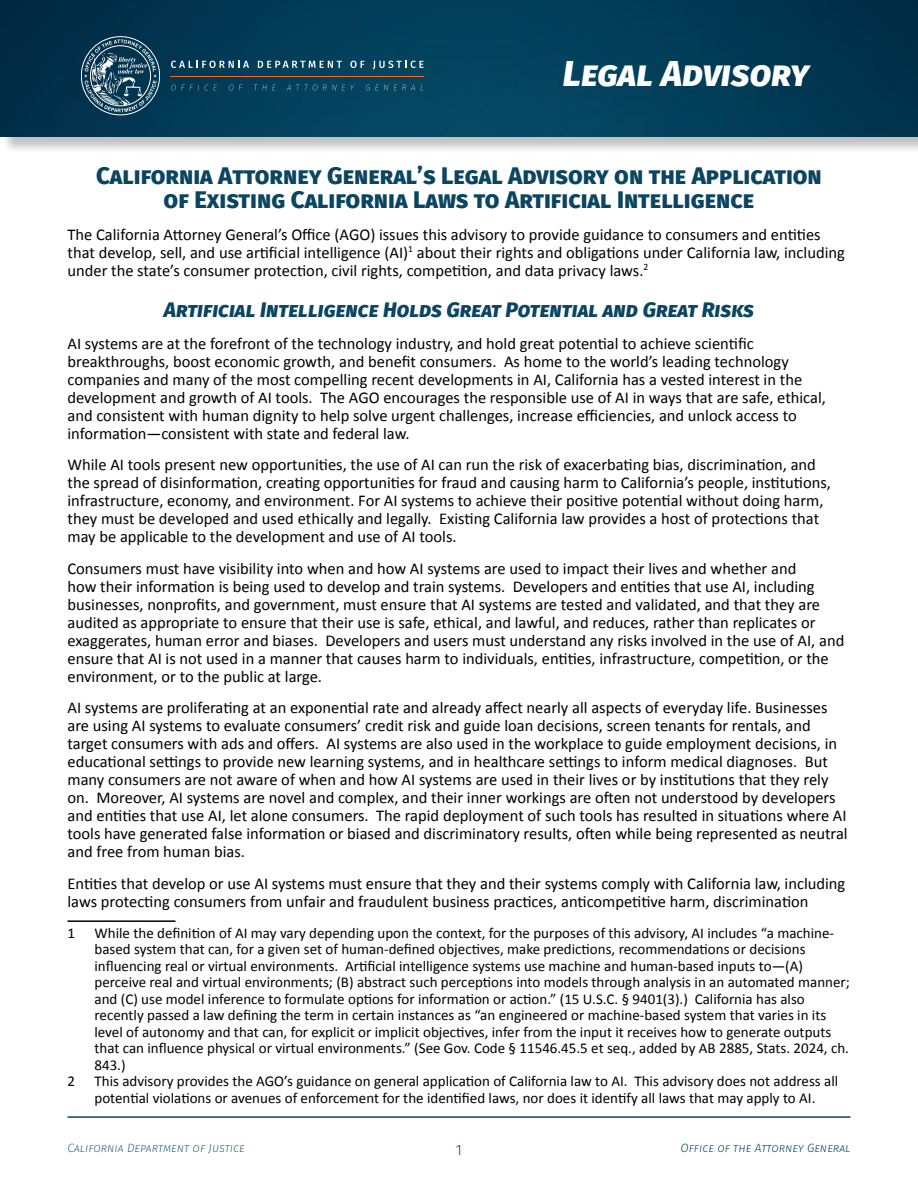
<style>
.page{position:relative;width:918px;height:1188px;background:#fff}
.page>*{position:absolute;margin:0;border:0;box-sizing:border-box;transform-origin:0 0}
.DOJ_Header{font:italic 800 36px "Fira Sans";color:#fff}
.DOJ_Subhead_1{font:800 24px/24px "Fira Sans";color:#0a4561;text-align:center}
.DOJ_Subhead_1-2{font:italic 800 21px "Fira Sans";color:#0a4561}
.DOJ_Normal{font:16.5px/18px "Calibri";color:#000}
.DOJ_Footnote{font:15px/16.5px "Calibri";color:#000}
.DOJ_Header-2{font:300 15px "Fira Sans";color:#0a4561}
.DOJ_Header-3{font:italic 200 12px "Fira Sans";color:#0a4561}
.DOJ_Header-4{font:italic 300 12px "Fira Sans";color:#0a4561}
</style>
<div class="page">
<hr style="left:68px;top:1116px;width:782px;height:2px;background:#0a4561">
<div style="left:1px;top:1px;width:917px;height:153px;background:#000;opacity:.25"></div>
<img style="left:0;top:0;width:918px;height:136px">
<svg style="left:171px;top:61px;width:78px;height:7px"></svg>
<svg style="left:258px;top:61px;width:84px;height:7px"></svg>
<svg style="left:350px;top:61px;width:15px;height:7px"></svg>
<svg style="left:373px;top:61px;width:51px;height:8px"></svg>
<hr style="left:171px;top:76px;width:253px;height:1px;background:#e96c2a">
<svg style="left:171px;top:85px;width:28px;height:5px"></svg>
<svg style="left:205px;top:85px;width:12px;height:5px"></svg>
<svg style="left:229px;top:85px;width:4px;height:5px"></svg>
<svg style="left:239px;top:85px;width:3px;height:5px"></svg>
<svg style="left:254px;top:85px;width:22px;height:5px"></svg>
<svg style="left:287px;top:85px;width:30px;height:5px"></svg>
<svg style="left:323px;top:85px;width:13px;height:5px"></svg>
<svg style="left:342px;top:85px;width:12px;height:5px"></svg>
<svg style="left:366px;top:85px;width:22px;height:5px"></svg>
<svg style="left:394px;top:85px;width:21px;height:5px"></svg>
<svg style="left:81px;top:36px;width:79px;height:79px;background:#385f73"></svg>
<hr style="left:68px;top:920px;width:108px;height:2px;background:#000">
<p class="DOJ_Header" style="left:563px;top:42px;width:248px">Legal Advisory</p>
<p class="DOJ_Subhead_1" style="left:96px;top:162px;width:727px">California Attorney General’s Legal Advisory on the Application of Existing California Laws to Artificial Intelligence</p>
<p class="DOJ_Normal" style="left:68px;top:225px;width:779px">The California Attorney General’s Office (AGO) issues this advisory to provide guidance to consumers and entities that develop, sell, and use artificial intelligence (AI)<sup>1</sup> about their rights and obligations under California law, including under the state’s consumer protection, civil rights, competition, and data privacy laws.<sup>2</sup></p>
<p class="DOJ_Subhead_1-2" style="left:164px;top:292px;width:592px">Artificial Intelligence Holds Great Potential and Great Risks</p>
<p class="DOJ_Normal" style="left:68px;top:334px;width:760px">AI systems are at the forefront of the technology industry, and hold great potential to achieve scientific breakthroughs, boost economic growth, and benefit consumers. As home to the world’s leading technology companies and many of the most compelling recent developments in AI, California has a vested interest in the development and growth of AI tools. The AGO encourages the responsible use of AI in ways that are safe, ethical, and consistent with human dignity to help solve urgent challenges, increase efficiencies, and unlock access to information—consistent with state and federal law.</p>
<p class="DOJ_Normal" style="left:68px;top:455px;width:765px">While AI tools present new opportunities, the use of AI can run the risk of exacerbating bias, discrimination, and the spread of disinformation, creating opportunities for fraud and causing harm to California’s people, institutions, infrastructure, economy, and environment. For AI systems to achieve their positive potential without doing harm, they must be developed and used ethically and legally. Existing California law provides a host of protections that may be applicable to the development and use of AI tools.</p>
<p class="DOJ_Normal" style="left:68px;top:559px;width:778px">Consumers must have visibility into when and how AI systems are used to impact their lives and whether and<br>how their information is being used to develop and train systems. Developers and entities that use AI, including businesses, nonprofits, and government, must ensure that AI systems are tested and validated, and that they are audited as appropriate to ensure that their use is safe, ethical, and lawful, and reduces, rather than replicates or exaggerates, human error and biases. Developers and users must understand any risks involved in the use of AI, and ensure that AI is not used in a manner that causes harm to individuals, entities, infrastructure, competition, or the environment, or to the public at large.</p>
<p class="DOJ_Normal" style="left:68px;top:698px;width:782px">AI systems are proliferating at an exponential rate and already affect nearly all aspects of everyday life. Businesses are using AI systems to evaluate consumers’ credit risk and guide loan decisions, screen tenants for rentals, and target consumers with ads and offers. AI systems are also used in the workplace to guide employment decisions, in educational settings to provide new learning systems, and in healthcare settings to inform medical diagnoses. But many consumers are not aware of when and how AI systems are used in their lives or by institutions that they rely on. Moreover, AI systems are novel and complex, and their inner workings are often not understood by developers and entities that use AI, let alone consumers. The rapid deployment of such tools has resulted in situations where AI tools have generated false information or biased and discriminatory results, often while being represented as neutral and free from human bias.</p>
<p class="DOJ_Normal" style="left:68px;top:874px;width:779px">Entities that develop or use AI systems must ensure that they and their systems comply with California law, including laws protecting consumers from unfair and fraudulent business practices, anticompetitive harm, discrimination</p>
<p class="DOJ_Footnote" style="left:68px;top:924px;width:9px">1</p>
<p class="DOJ_Footnote" style="left:94px;top:924px;width:757px">While the definition of AI may vary depending upon the context, for the purposes of this advisory, AI includes “a machine&shy;based system that can, for a given set of human-defined objectives, make predictions, recommendations or decisions influencing real or virtual environments. Artificial intelligence systems use machine and human-based inputs to—(A) perceive real and virtual environments; (B) abstract such perceptions into models through analysis in an automated manner; and (C) use model inference to formulate options for information or action.” (15 U.S.C. § 9401(3).) California has also recently passed a law defining the term in certain instances as “an engineered or machine-based system that varies in its level of autonomy and that can, for explicit or implicit objectives, infer from the input it receives how to generate outputs that can influence physical or virtual environments.” (See Gov. Code § 11546.45.5 et seq., added by AB 2885, Stats. 2024, ch.<br>843.)</p>
<p class="DOJ_Footnote" style="left:68px;top:1073px;width:9px">2</p>
<p class="DOJ_Footnote" style="left:94px;top:1073px;width:745px">This advisory provides the AGO’s guidance on general application of California law to AI. This advisory does not address all potential violations or avenues of enforcement for the identified laws, nor does it identify all laws that may apply to AI.</p>
<p class="DOJ_Header-2" style="left:456px;top:1139px;width:8px">1</p>
<p class="DOJ_Header-3" style="left:68px;top:1140px;width:179px">California Department of Justice</p>
<p class="DOJ_Header-4" style="left:680px;top:1140px;width:172px">Office of the Attorney General</p>
</div>
